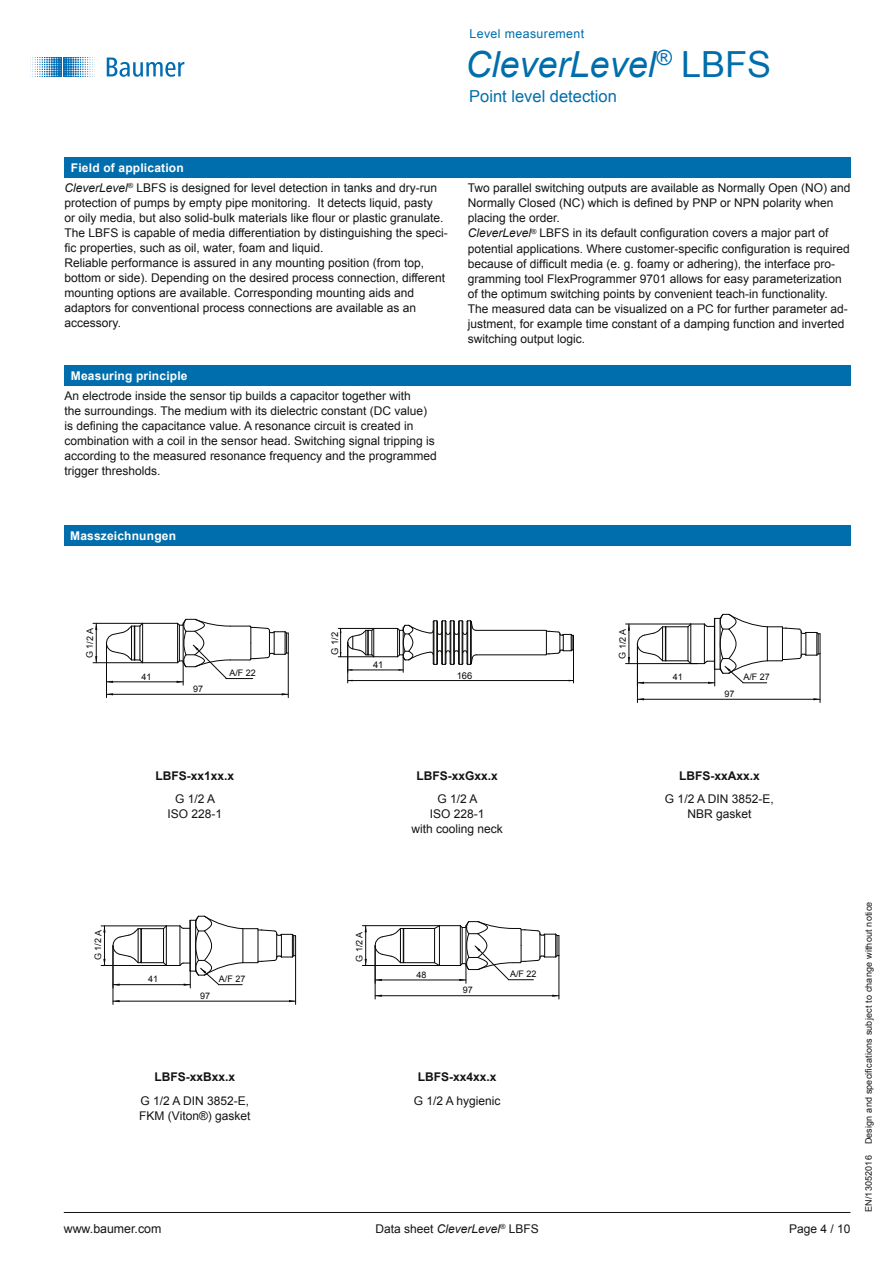
<style>
.page{position:relative;width:893px;height:1263px;background:#fff}
.page>*{position:absolute;margin:0;border:0;box-sizing:border-box;transform-origin:0 0}
.t1{font:italic 36px "Arial";color:#006eac}
.t2{font:16.5px "Arial";color:#006eac}
.t3{font:12.3px "Arial";letter-spacing:.03em;color:#006eac}
.t4{font:12.3px "Arial";color:#131413}
.TS_Fließtext{font:12px/15px "Arial";color:#131413}
.Fließtext{font:12px/15px "Arial";color:#131413;text-align:center}
.Fließtext-2{font:700 12px "Arial";color:#131413}
.TS_Headline{font:700 12px "Arial";letter-spacing:.015em;color:#fff}
.t5{font:9.3px "Arial";color:#080907}
.t6{font:9.3px "Arial";color:#0a0b09}
.t7{font:9px "Arial";letter-spacing:.02em;color:#131413}
.t8{font:9px "Arial";color:#080907}
.t9{font:9px "Arial";color:#0a0a09}
.s1{font-style:normal}
.s2{font-style:italic}
</style>
<div class="page">
<hr style="left:64px;top:1212px;width:786px;height:1px;background:#131413">
<svg style="left:107px;top:58px;width:77px;height:19px"></svg>
<svg style="left:30px;top:57px;width:65px;height:20px"></svg>
<div style="left:64px;top:525px;width:786px;height:21px;background:#006eac"></div>
<div style="left:65px;top:157px;width:786px;height:21px;background:#006eac"></div>
<div style="left:65px;top:365px;width:786px;height:21px;background:#006eac"></div>
<hr style="left:143px;top:623px;width:35px;height:1px;background:#080907">
<hr style="left:143px;top:662px;width:35px;height:1px;background:#080907">
<svg style="left:106px;top:624px;width:37px;height:38px"></svg>
<hr style="left:106px;top:643px;width:1px;height:55px;background:#080907">
<hr style="left:288px;top:653px;width:1px;height:45px;background:#080907">
<hr style="left:106px;top:694px;width:182px;height:1px;background:#080907">
<hr style="left:106px;top:681px;width:77px;height:1px;background:#080907">
<hr style="left:93px;top:623px;width:50px;height:1px;background:#080907">
<hr style="left:93px;top:662px;width:50px;height:1px;background:#080907">
<hr style="left:96px;top:623px;width:1px;height:40px;background:#080907">
<svg style="left:177px;top:619px;width:112px;height:66px"></svg>
<hr style="left:476px;top:655px;width:70px;height:1px;background:#080907">
<hr style="left:476px;top:630px;width:70px;height:1px;background:#080907">
<svg style="left:545px;top:630px;width:29px;height:25px"></svg>
<svg style="left:347px;top:620px;width:130px;height:52px"></svg>
<hr style="left:348px;top:670px;width:55px;height:1px;background:#080907">
<hr style="left:338px;top:628px;width:36px;height:1px;background:#080907">
<hr style="left:338px;top:656px;width:36px;height:1px;background:#080907">
<svg style="left:340px;top:629px;width:1px;height:27px"></svg>
<hr style="left:347px;top:643px;width:1px;height:40px;background:#080907">
<hr style="left:573px;top:650px;width:1px;height:33px;background:#080907">
<hr style="left:348px;top:680px;width:225px;height:1px;background:#080907">
<hr style="left:637px;top:644px;width:1px;height:58px;background:#080907">
<hr style="left:820px;top:654px;width:1px;height:48px;background:#080907">
<hr style="left:637px;top:699px;width:183px;height:1px;background:#080907">
<hr style="left:626px;top:624px;width:65px;height:1px;background:#080907">
<hr style="left:626px;top:663px;width:72px;height:1px;background:#080907">
<hr style="left:629px;top:624px;width:1px;height:40px;background:#080907">
<svg style="left:637px;top:614px;width:184px;height:72px"></svg>
<hr style="left:113px;top:946px;width:1px;height:58px;background:#080907">
<hr style="left:295px;top:956px;width:1px;height:48px;background:#080907">
<hr style="left:113px;top:1001px;width:183px;height:1px;background:#080907">
<hr style="left:101px;top:926px;width:65px;height:1px;background:#080907">
<hr style="left:101px;top:965px;width:72px;height:1px;background:#080907">
<hr style="left:104px;top:926px;width:1px;height:39px;background:#080907">
<svg style="left:112px;top:916px;width:184px;height:72px"></svg>
<hr style="left:404px;top:928px;width:31px;height:1px;background:#080907">
<hr style="left:404px;top:962px;width:31px;height:1px;background:#080907">
<svg style="left:374px;top:928px;width:30px;height:35px"></svg>
<hr style="left:375px;top:945px;width:1px;height:54px;background:#080907">
<hr style="left:559px;top:956px;width:1px;height:43px;background:#080907">
<hr style="left:375px;top:995px;width:184px;height:1px;background:#080907">
<svg style="left:434px;top:921px;width:126px;height:62px"></svg>
<hr style="left:375px;top:980px;width:91px;height:1px;background:#080907">
<hr style="left:362px;top:925px;width:77px;height:1px;background:#080907">
<hr style="left:362px;top:965px;width:77px;height:1px;background:#080907">
<hr style="left:365px;top:926px;width:1px;height:39px;background:#080907">
<p class="t3" style="left:470px;top:26px;width:116px">Level measurement</p>
<h1 class="t1" style="left:466px;top:41px;width:307px">CleverLevel<sup>®</sup> <span class="s1">LBFS</span></h1>
<h2 class="t2" style="left:469px;top:85px;width:149px">Point level detection</h2>
<p class="TS_Headline" style="left:71px;top:160px;width:114px">Field of application</p>
<p class="TS_Fließtext" style="left:65px;top:180px;width:385px"><span class="s2">CleverLevel</span><sup>®</sup> LBFS is designed for level detection in tanks and dry-run protection of pumps by empty pipe monitoring. It detects liquid, pasty<br>or oily media, but also solid-bulk materials like flour or plastic granulate.<br>The LBFS is capable of media differentiation by distinguishing the speci&shy;fic properties, such as oil, water, foam and liquid.</p>
<p class="TS_Fließtext" style="left:65px;top:255px;width:382px">Reliable performance is assured in any mounting position (from top, bottom or side). Depending on the desired process connection, different mounting options are available. Corresponding mounting aids and</p>
<p class="TS_Fließtext" style="left:65px;top:300px;width:353px">adaptors for conventional process connections are available as an accessory.</p>
<p class="TS_Headline" style="left:71px;top:368px;width:118px">Measuring principle</p>
<p class="TS_Fließtext" style="left:65px;top:389px;width:374px">An electrode inside the sensor tip builds a capacitor together with<br>the surroundings. The medium with its dielectric constant (DC value) is defining the capacitance value. A resonance circuit is created in combination with a coil in the sensor head. Switching signal tripping is according to the measured resonance frequency and the programmed trigger thresholds.</p>
<p class="TS_Fließtext" style="left:468px;top:181px;width:384px">Two parallel switching outputs are available as Normally Open (NO) and<br>Normally Closed (NC) which is defined by PNP or NPN polarity when placing the order.</p>
<p class="TS_Fließtext" style="left:468px;top:226px;width:384px"><span class="s2">CleverLevel</span><sup>®</sup> LBFS in its default configuration covers a major part of potential applications. Where customer-specific configuration is required because of difficult media (e. g. foamy or adhering), the interface pro&shy;gramming tool FlexProgrammer 9701 allows for easy parameterization of the optimum switching points by convenient teach-in functionality.<br>The measured data can be visualized on a PC for further parameter ad&shy;justment, for example time constant of a damping function and inverted switching output logic.</p>
<p class="TS_Headline" style="left:70px;top:527px;width:107px">Masszeichnungen</p>
<p class="t9" style="left:84px;top:658px;width:32px;rotate:-90deg">G 1/2 A</p>
<p class="t6" style="left:329px;top:655px;width:24px;rotate:-90deg">G 1/2</p>
<p class="t8" style="left:617px;top:658px;width:32px;rotate:-90deg">G 1/2 A</p>
<p class="t8" style="left:142px;top:670px;width:12px">41</p>
<p class="t9" style="left:229px;top:667px;width:28px">A/F 22</p>
<p class="t5" style="left:373px;top:659px;width:12px">41</p>
<p class="t5" style="left:457px;top:669px;width:17px">166</p>
<p class="t8" style="left:673px;top:671px;width:12px">41</p>
<p class="t8" style="left:743px;top:671px;width:28px">A/F 27</p>
<p class="t8" style="left:193px;top:683px;width:12px">97</p>
<p class="t8" style="left:725px;top:688px;width:12px">97</p>
<p class="Fließtext-2" style="left:156px;top:767px;width:80px">LBFS-xx1xx.x</p>
<p class="Fließtext" style="left:175px;top:791px;width:42px">G 1/2 A</p>
<p class="Fließtext" style="left:168px;top:806px;width:56px">ISO 228-1</p>
<p class="Fließtext-2" style="left:416px;top:767px;width:83px">LBFS-xxGxx.x</p>
<p class="Fließtext" style="left:437px;top:791px;width:42px">G 1/2 A</p>
<p class="Fließtext" style="left:430px;top:806px;width:56px">ISO 228-1</p>
<p class="Fließtext" style="left:411px;top:821px;width:93px">with cooling neck</p>
<p class="Fließtext-2" style="left:679px;top:767px;width:82px">LBFS-xxAxx.x</p>
<p class="Fließtext" style="left:665px;top:791px;width:110px">G 1/2 A DIN 3852-E,<br>NBR gasket</p>
<p class="t8" style="left:92px;top:960px;width:32px;rotate:-90deg">G 1/2 A</p>
<p class="t8" style="left:148px;top:973px;width:12px">41</p>
<p class="t8" style="left:200px;top:990px;width:12px">97</p>
<p class="t8" style="left:219px;top:973px;width:28px">A/F 27</p>
<p class="Fließtext-2" style="left:155px;top:1069px;width:82px">LBFS-xxBxx.x</p>
<p class="Fließtext" style="left:139px;top:1093px;width:113px;text-align:left">G 1/2 A DIN 3852-E,<br>FKM (Viton®) gasket</p>
<p class="t9" style="left:353px;top:961px;width:32px;rotate:-90deg">G 1/2 A</p>
<p class="t8" style="left:416px;top:968px;width:12px">48</p>
<p class="t8" style="left:463px;top:984px;width:12px">97</p>
<p class="t8" style="left:510px;top:968px;width:28px">A/F 22</p>
<p class="Fließtext-2" style="left:418px;top:1069px;width:80px">LBFS-xx4xx.x</p>
<p class="Fließtext" style="left:414px;top:1093px;width:88px">G 1/2 A hygienic</p>
<p class="t7" style="left:863px;top:1212px;width:312px;rotate:-90deg">EN/13052016 Design and specifications subject to change without notice</p>
<p class="t4" style="left:64px;top:1221px;width:99px">www.baumer.com</p>
<p class="TS_Fließtext" style="left:375px;top:1221px;width:165px">Data sheet <span class="s2">CleverLevel</span><sup>®</sup> LBFS</p>
<p class="TS_Fließtext" style="left:789px;top:1221px;width:63px">Page 4 / 10</p>
</div>
